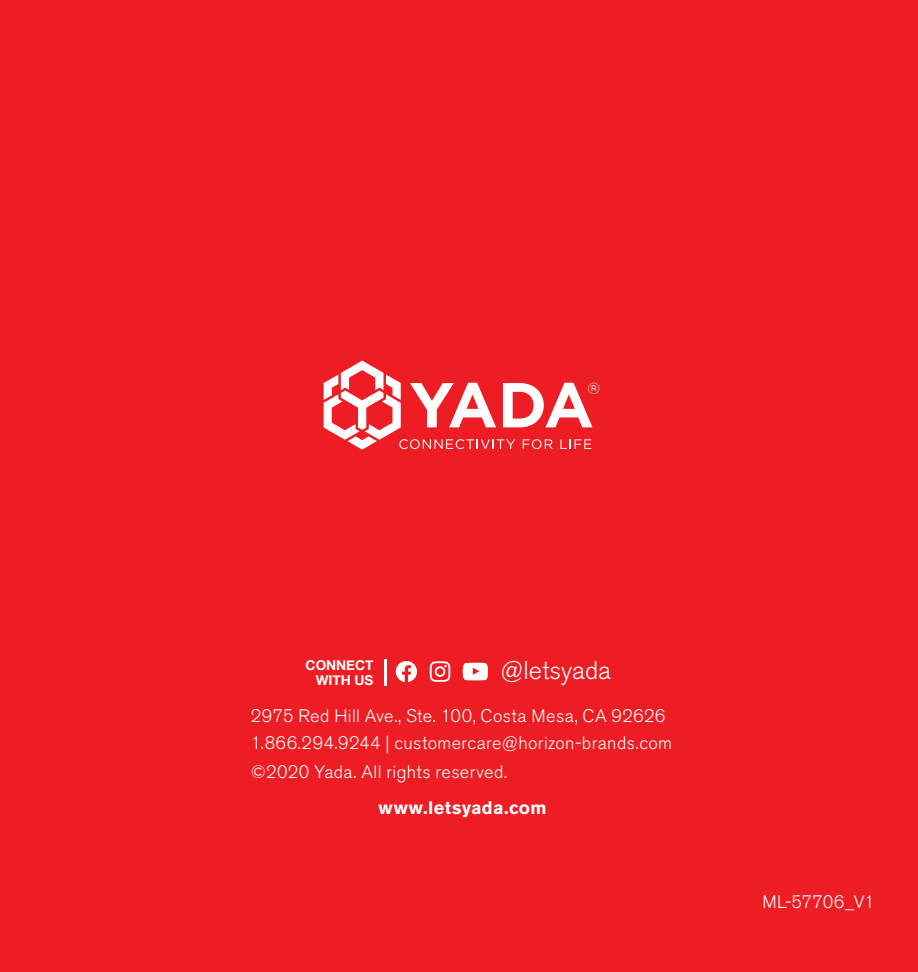
<style>
.page{position:relative;width:918px;height:972px;background:#ee1d23}
.page>*{position:absolute;margin:0;border:0;box-sizing:border-box;transform-origin:0 0}
.t1{font:300 25.5px "Akzidenz Grotesk BE";color:#fff}
.t2{font:300 18px/27px "Akzidenz Grotesk BE";letter-spacing:.02em;color:#fff}
.t3{font:700 18px "Akzidenz Grotesk BE";letter-spacing:.025em;color:#fff}
.t4{font:300 18px "Akzidenz Grotesk BE";color:#fff}
.t5{font:700 13.5px/14.7px "Helvetica Neue";color:#fff;text-align:right}
</style>
<div class="page">
<svg style="left:396px;top:661px;width:21px;height:21px"></svg>
<svg style="left:430px;top:661px;width:20px;height:21px"></svg>
<svg style="left:463px;top:663px;width:25px;height:18px"></svg>
<hr style="left:384px;top:659px;width:2px;height:27px;background:#fff">
<svg style="left:324px;top:361px;width:275px;height:89px"></svg>
<p class="t5" style="left:306px;top:658px;width:69px">CONNECT<br>WITH US</p>
<h1 class="t1" style="left:501px;top:656px;width:112px">@letsyada</h1>
<p class="t2" style="left:251px;top:702px;width:423px">2975 Red Hill Ave., Ste. 100, Costa Mesa, CA 92626<br>1.866.294.9244 | customercare@horizon-brands.com</p>
<p class="t2" style="left:251px;top:758px;width:258px">©2020 Yada. All rights reserved.</p>
<p class="t3" style="left:379px;top:797px;width:169px">www.letsyada.com</p>
<p class="t4" style="left:762px;top:891px;width:114px">ML-57706_V1</p>
</div>
